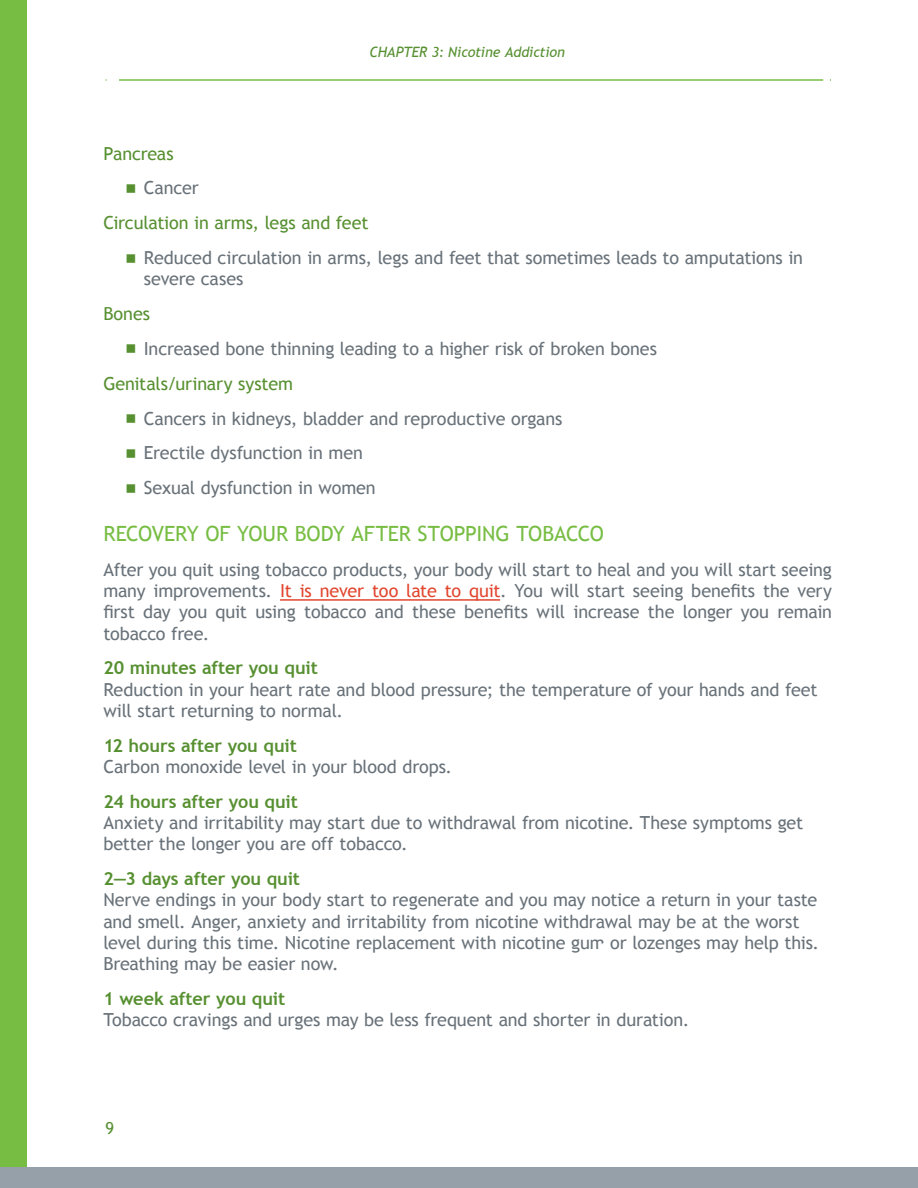
<style>
.page{position:relative;width:918px;height:1188px;background:#fff}
.page>*{position:absolute;margin:0;border:0;box-sizing:border-box;transform-origin:0 0}
.t1{font:21px "Trebuchet MS";letter-spacing:-.01em;color:#77bd43}
.t2{font:18px/21.3px "Trebuchet MS";letter-spacing:-.01em;color:#697279}
.t3{font:18px "Trebuchet MS";letter-spacing:-.01em;color:#579031}
.t4{font:16.5px "Trebuchet MS";color:#579031}
.t5{font:italic 14.25px "Trebuchet MS";letter-spacing:-.01em;color:#579031}
.s1{color:#e2462f}
.s2{font-weight:700;color:#579031}
</style>
<div class="page">
<div style="left:0;top:1167px;width:918px;height:21px;background:#95a0a9"></div>
<hr style="left:119px;top:79px;width:704px;height:2px;background:#77bd43">
<div style="left:0;top:0;width:27px;height:1167px;background:#77bd43"></div>
<hr style="left:280px;top:599px;width:220px;height:2px;background:#e2462f">
<p class="t5" style="left:370px;top:44px;width:197px">CHAPTER 3: Nicotine Addiction</p>
<p class="t3" style="left:103px;top:143px;width:72px">Pancreas</p>
<p class="t2" style="left:144px;top:178px;width:56px">Cancer</p>
<p class="t3" style="left:103px;top:212px;width:267px">Circulation in arms, legs and feet</p>
<p class="t2" style="left:144px;top:247px;width:661px">Reduced circulation in arms, legs and feet that sometimes leads to amputations in</p>
<p class="t2" style="left:144px;top:269px;width:101px">severe cases</p>
<p class="t3" style="left:103px;top:303px;width:48px">Bones</p>
<p class="t2" style="left:144px;top:338px;width:515px">Increased bone thinning leading to a higher risk of broken bones</p>
<p class="t3" style="left:103px;top:373px;width:191px">Genitals/urinary system</p>
<p class="t2" style="left:144px;top:408px;width:420px">Cancers in kidneys, bladder and reproductive organs</p>
<p class="t2" style="left:144px;top:443px;width:221px">Erectile dysfunction in men</p>
<p class="t2" style="left:144px;top:477px;width:233px">Sexual dysfunction in women</p>
<h2 class="t1" style="left:103px;top:521px;width:502px">RECOVERY OF YOUR BODY AFTER STOPPING TOBACCO</h2>
<p class="t2" style="left:103px;top:559px;width:730px;text-align:justify">After you quit using tobacco products, your body will start to heal and you will start seeing many improvements. <span class="s1">It is never too late to quit</span>. You will start seeing benefits the very first day you quit using tobacco and these benefits will increase the longer you remain tobacco free.</p>
<p class="t2" style="left:103px;top:658px;width:716px"><span class="s2">20 minutes after you quit<br></span>Reduction in your heart rate and blood pressure; the temperature of your hands and feet will start returning to normal.</p>
<p class="t2" style="left:103px;top:735px;width:350px"><span class="s2">12 hours after you quit<br></span>Carbon monoxide level in your blood drops.</p>
<p class="t2" style="left:103px;top:791px;width:701px"><span class="s2">24 hours after you quit<br></span>Anxiety and irritability may start due to withdrawal from nicotine. These symptoms get better the longer you are off tobacco.</p>
<p class="t2" style="left:103px;top:868px;width:717px"><span class="s2">2—3 days after you quit<br></span>Nerve endings in your body start to regenerate and you may notice a return in your taste and smell. Anger, anxiety and irritability from nicotine withdrawal may be at the worst level during this time. Nicotine replacement with nicotine gum or lozenges may help this.<br>Breathing may be easier now.</p>
<p class="t2" style="left:103px;top:988px;width:587px"><span class="s2">1 week after you quit<br></span>Tobacco cravings and urges may be less frequent and shorter in duration.</p>
<p class="t4" style="left:106px;top:1118px;width:10px">9</p>
</div>
